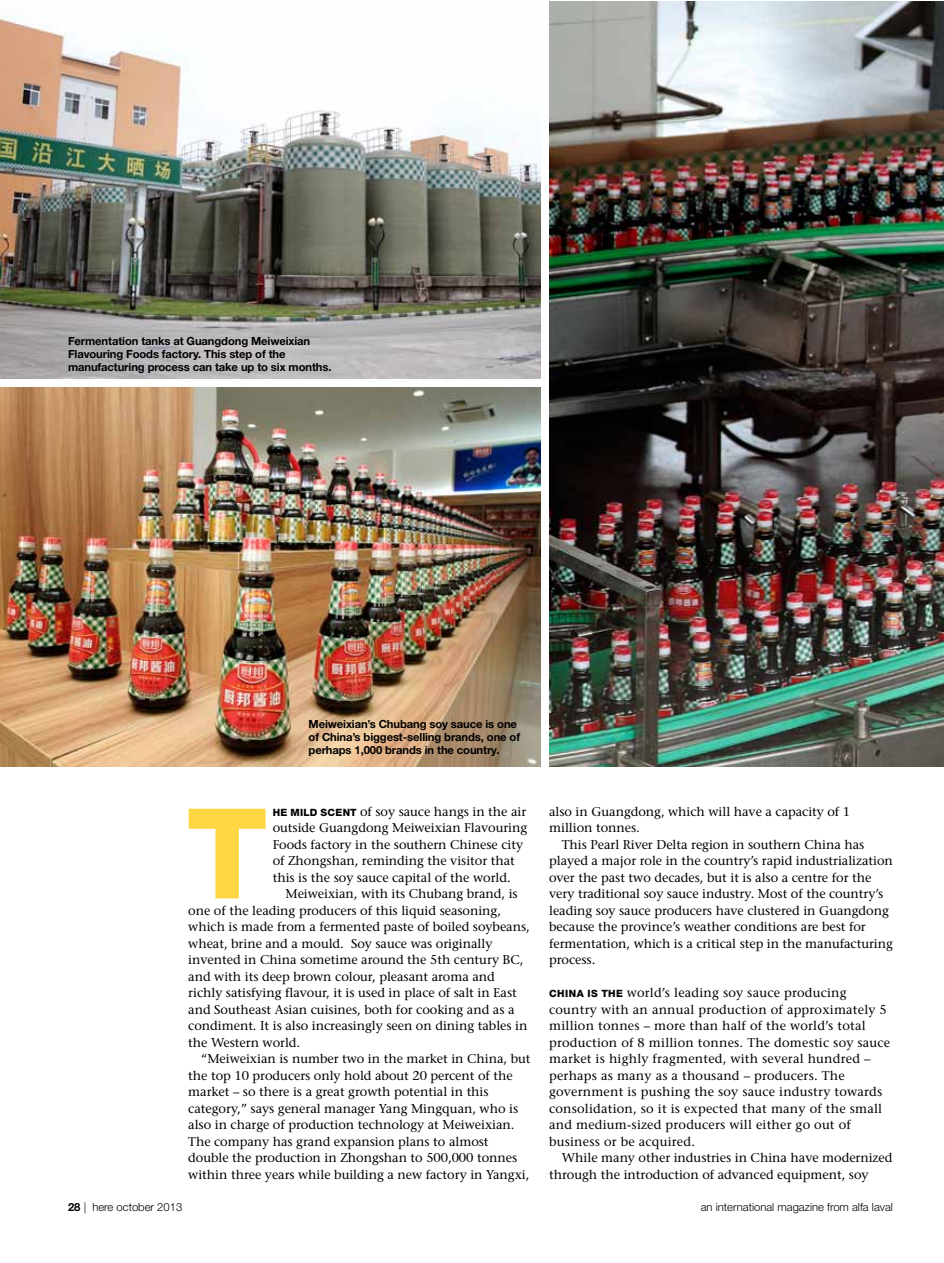
<style>
.page{position:relative;width:944px;height:1263px;background:#fff}
.page>*{position:absolute;margin:0;border:0;box-sizing:border-box;transform-origin:0 0}
.t1{font:800 125.55px "Helvetica Neue LT Std";color:#ffd744}
.t2{font:500 12.75px/16.5px "Stone Serif Std";letter-spacing:-.005em;color:#000}
.t3{font:500 12.75px/16.5px "Stone Serif Std";letter-spacing:.015em;color:#000}
.t4{font:700 11.25px/12.8px "Helvetica Neue LT Std";letter-spacing:-.01em;color:#000}
.t5{font:300 11.25px "Helvetica Neue LT Std";color:#000}
.s1{font-family:"Helvetica Neue LT Std";font-weight:800;font-size:10.05px}
.s2{font-weight:700}
</style>
<div class="page">
<img style="left:549px;top:1px;width:395px;height:765px">
<img style="left:0;top:15px;width:541px;height:364px">
<img style="left:0;top:387px;width:541px;height:379px">
<p class="t4" style="left:68px;top:335px;width:265px">Fermentation tanks at Guangdong Meiweixian<br>Flavouring Foods factory. This step of the manufacturing process can take up to six months.</p>
<p class="t4" style="left:309px;top:717px;width:213px">Meiweixian’s Chubang soy sauce is one of China’s biggest-selling brands, one of perhaps 1,000 brands in the country.</p>
<h1 class="t1" style="left:186px;top:779px;width:83px">T</h1>
<p class="t2" style="left:273px;top:803px;width:256px"><span class="s1">HE MILD SCENT</span> of soy sauce hangs in the air outside Guangdong Meiweixian Flavouring Foods factory in the southern Chinese city of Zhongshan, reminding the visitor that this is the soy sauce capital of the world.</p>
<p class="t2" style="left:188px;top:886px;width:343px;text-indent:97px">Meiweixian, with its Chubang brand, is one of the leading producers of this liquid seasoning, which is made from a fermented paste of boiled soybeans, wheat, brine and a mould. Soy sauce was originally invented in China sometime around the 5th century BC, and with its deep brown colour, pleasant aroma and richly satisfying flavour, it is used in place of salt in East and Southeast Asian cuisines, both for cooking and as a condiment. It is also increasingly seen on dining tables in the Western world.</p>
<p class="t2" style="left:188px;top:1051px;width:344px;text-indent:13px">“Meiweixian is number two in the market in China, but the top 10 producers only hold about 20 percent of the market – so there is a great growth potential in this category,” says general manager Yang Mingquan, who is also in charge of production technology at Meiweixian.<br>The company has grand expansion plans to almost double the production in Zhongshan to 500,000 tonnes within three years while building a new factory in Yangxi,</p>
<p class="t2" style="left:549px;top:803px;width:303px">also in Guangdong, which will have a capacity of 1 million tonnes.</p>
<p class="t2" style="left:549px;top:836px;width:345px;text-indent:13px">This Pearl River Delta region in southern China has played a major role in the country’s rapid industrialization over the past two decades, but it is also a centre for the very traditional soy sauce industry. Most of the country’s leading soy sauce producers have clustered in Guangdong because the province’s weather conditions are best for fermentation, which is a critical step in the manufacturing process.</p>
<p class="t3" style="left:549px;top:985px;width:343px"><span class="s1">CHINA IS THE</span> world’s leading soy sauce producing country with an annual production of approximately 5 million tonnes – more than half of the world’s total production of 8 million tonnes. The domestic soy sauce market is highly fragmented, with several hundred – perhaps as many as a thousand – producers. The government is pushing the soy sauce industry towards consolidation, so it is expected that many of the small and medium-sized producers will either go out of business or be acquired.</p>
<p class="t2" style="left:549px;top:1150px;width:345px;text-indent:13px">While many other industries in China have modernized through the introduction of advanced equipment, soy</p>
<p class="t5" style="left:68px;top:1200px;width:116px"><span class="s2">28</span> | here october 2013</p>
<p class="t5" style="left:701px;top:1200px;width:194px">an international magazine from alfa laval</p>
</div>
